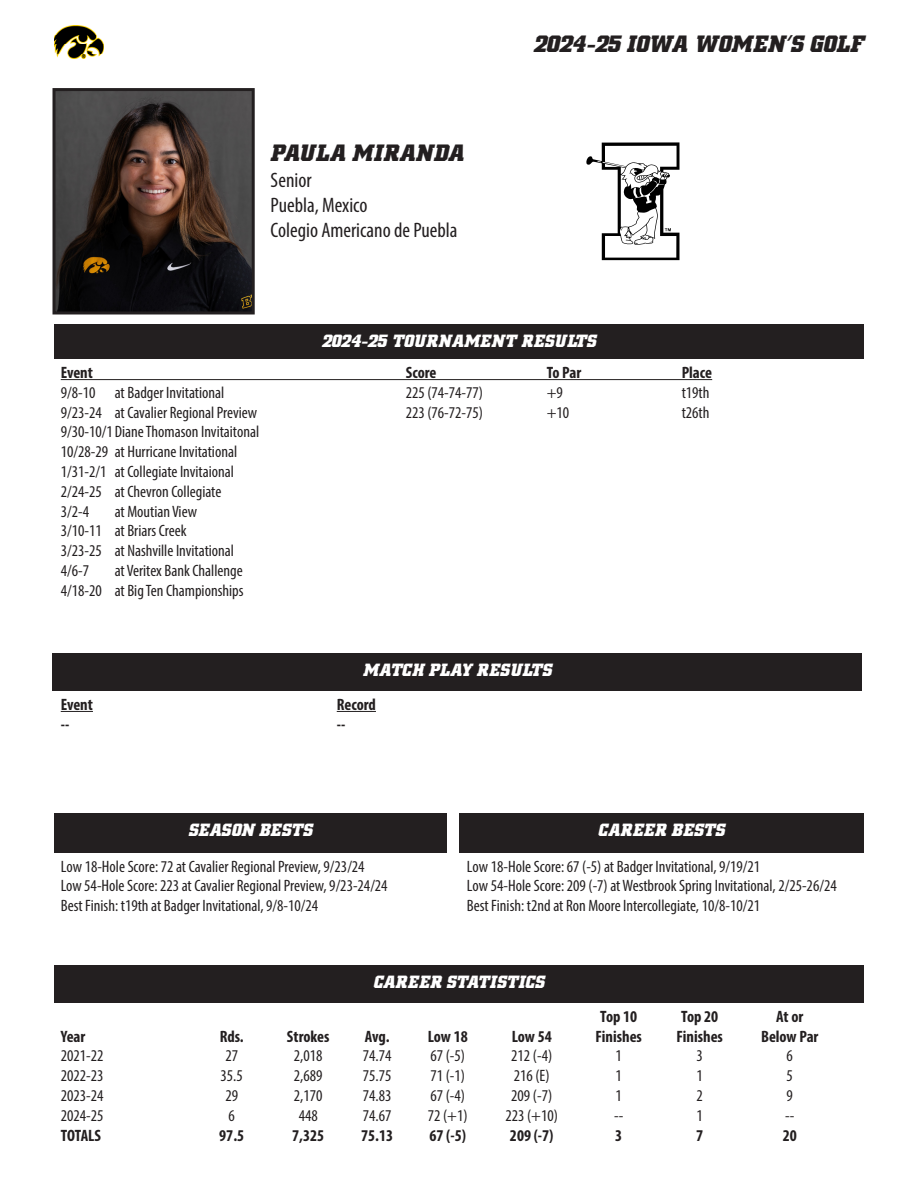
<style>
.page{position:relative;width:918px;height:1188px;background:#fff}
.page>*{position:absolute;margin:0;border:0;box-sizing:border-box;transform-origin:0 0}
.t1{font:italic 700 24px "Hawkeye";color:#231f20}
.t2{font:italic 700 24px "Hawkeye";letter-spacing:.02em;color:#231f20}
.t3{font:condensed 21px "Myriad Pro";color:#231f20}
.t4{font:italic 700 18px "Hawkeye";letter-spacing:.02em;color:#fff}
.t5{font:condensed 16.5px "Myriad Pro";color:#231f20}
.t6{font:700 condensed 16.5px "Myriad Pro";color:#231f20}
</style>
<div class="page">
<img style="left:54px;top:26px;width:50px;height:32px">
<img style="left:56px;top:92px;width:195px;height:218px">
<div style="left:52px;top:88px;width:203px;height:226px;border:3px solid #231f20"></div>
<div style="left:54px;top:813px;width:393px;height:39px;background:#231f20"></div>
<div style="left:459px;top:813px;width:405px;height:39px;background:#231f20"></div>
<div style="left:54px;top:324px;width:810px;height:35px;background:#231f20"></div>
<hr style="left:61px;top:379px;width:651px;height:1px;background:#231f20">
<div style="left:52px;top:653px;width:810px;height:38px;background:#231f20"></div>
<hr style="left:61px;top:711px;width:32px;height:1px;background:#231f20">
<hr style="left:337px;top:711px;width:39px;height:1px;background:#231f20">
<div style="left:54px;top:965px;width:810px;height:38px;background:#231f20"></div>
<svg style="left:586px;top:142px;width:94px;height:119px"></svg>
<p class="t2" style="left:271px;top:140px;width:195px">PAULA MIRANDA</p>
<p class="t3" style="left:271px;top:167px;width:42px">Senior</p>
<p class="t3" style="left:271px;top:192px;width:98px">Puebla, Mexico</p>
<p class="t3" style="left:271px;top:217px;width:188px">Colegio Americano de Puebla</p>
<h1 class="t1" style="left:534px;top:30px;width:332px">2024-25 IOWA WOMEN’S GOLF</h1>
<p class="t4" style="left:322px;top:331px;width:276px">2024-25 TOURNAMENT RESULTS</p>
<p class="t6" style="left:61px;top:362px;width:34px">Event</p>
<p class="t6" style="left:406px;top:362px;width:32px">Score</p>
<p class="t6" style="left:547px;top:362px;width:36px">To Par</p>
<p class="t6" style="left:682px;top:362px;width:32px">Place</p>
<p class="t5" style="left:61px;top:382px;width:165px">9/8-10 at Badger Invitational</p>
<p class="t5" style="left:406px;top:382px;width:79px">225 (74-74-77)</p>
<p class="t5" style="left:547px;top:382px;width:18px">+9</p>
<p class="t5" style="left:682px;top:382px;width:29px">t19th</p>
<p class="t5" style="left:61px;top:402px;width:198px">9/23-24 at Cavalier Regional Preview</p>
<p class="t5" style="left:406px;top:402px;width:79px">223 (76-72-75)</p>
<p class="t5" style="left:547px;top:402px;width:24px">+10</p>
<p class="t5" style="left:682px;top:402px;width:29px">t26th</p>
<p class="t5" style="left:61px;top:422px;width:200px">9/30-10/1 Diane Thomason Invitaitonal</p>
<p class="t5" style="left:61px;top:442px;width:178px">10/28-29 at Hurricane Invitational</p>
<p class="t5" style="left:61px;top:462px;width:175px">1/31-2/1 at Collegiate Invitaional</p>
<p class="t5" style="left:61px;top:481px;width:162px">2/24-25 at Chevron Collegiate</p>
<p class="t5" style="left:61px;top:501px;width:30px">3/2-4</p>
<p class="t5" style="left:115px;top:501px;width:84px">at Moutian View</p>
<p class="t5" style="left:61px;top:521px;width:127px">3/10-11 at Briars Creek</p>
<p class="t5" style="left:61px;top:541px;width:175px">3/23-25 at Nashville Invitational</p>
<p class="t5" style="left:61px;top:561px;width:30px">4/6-7</p>
<p class="t5" style="left:115px;top:561px;width:130px">at Veritex Bank Challenge</p>
<p class="t5" style="left:61px;top:580px;width:184px">4/18-20 at Big Ten Championships</p>
<p class="t4" style="left:363px;top:660px;width:190px">MATCH PLAY RESULTS</p>
<p class="t6" style="left:61px;top:694px;width:34px">Event</p>
<p class="t6" style="left:337px;top:694px;width:41px">Record</p>
<p class="t6" style="left:61px;top:714px;width:10px">--</p>
<p class="t6" style="left:337px;top:714px;width:10px">--</p>
<p class="t4" style="left:189px;top:820px;width:125px">SEASON BESTS</p>
<p class="t4" style="left:598px;top:820px;width:128px">CAREER BESTS</p>
<p class="t5" style="left:61px;top:856px;width:305px">Low 18-Hole Score: 72 at Cavalier Regional Preview, 9/23/24</p>
<p class="t5" style="left:61px;top:876px;width:328px">Low 54-Hole Score: 223 at Cavalier Regional Preview, 9/23-24/24</p>
<p class="t5" style="left:61px;top:896px;width:259px">Best Finish: t19th at Badger Invitational, 9/8-10/24</p>
<p class="t5" style="left:467px;top:856px;width:295px">Low 18-Hole Score: 67 (-5) at Badger Invitational, 9/19/21</p>
<p class="t5" style="left:467px;top:876px;width:371px">Low 54-Hole Score: 209 (-7) at Westbrook Spring Invitational, 2/25-26/24</p>
<p class="t5" style="left:467px;top:896px;width:295px">Best Finish: t2nd at Ron Moore Intercollegiate, 10/8-10/21</p>
<p class="t4" style="left:373px;top:972px;width:173px">CAREER STATISTICS</p>
<p class="t6" style="left:600px;top:1006px;width:38px">Top 10</p>
<p class="t6" style="left:681px;top:1006px;width:38px">Top 20</p>
<p class="t6" style="left:776px;top:1006px;width:29px">At or</p>
<p class="t6" style="left:61px;top:1026px;width:26px">Year</p>
<p class="t6" style="left:220px;top:1026px;width:26px">Rds.</p>
<p class="t6" style="left:287px;top:1026px;width:44px">Strokes</p>
<p class="t6" style="left:365px;top:1026px;width:26px">Avg.</p>
<p class="t6" style="left:428px;top:1026px;width:41px">Low 18</p>
<p class="t6" style="left:512px;top:1026px;width:41px">Low 54</p>
<p class="t6" style="left:596px;top:1026px;width:48px">Finishes</p>
<p class="t6" style="left:677px;top:1026px;width:48px">Finishes</p>
<p class="t6" style="left:761px;top:1026px;width:59px">Below Par</p>
<p class="t5" style="left:61px;top:1046px;width:44px">2021-22</p>
<p class="t5" style="left:225px;top:1046px;width:14px">27</p>
<p class="t5" style="left:294px;top:1046px;width:30px">2,018</p>
<p class="t5" style="left:363px;top:1046px;width:30px">74.74</p>
<p class="t5" style="left:430px;top:1046px;width:36px">67 (-5)</p>
<p class="t5" style="left:511px;top:1046px;width:42px">212 (-4)</p>
<p class="t5" style="left:616px;top:1046px;width:8px">1</p>
<p class="t5" style="left:697px;top:1046px;width:8px">3</p>
<p class="t5" style="left:787px;top:1046px;width:8px">6</p>
<p class="t5" style="left:61px;top:1066px;width:44px">2022-23</p>
<p class="t5" style="left:221px;top:1066px;width:24px">35.5</p>
<p class="t5" style="left:294px;top:1066px;width:30px">2,689</p>
<p class="t5" style="left:363px;top:1066px;width:30px">75.75</p>
<p class="t5" style="left:430px;top:1066px;width:36px">71 (-1)</p>
<p class="t5" style="left:514px;top:1066px;width:37px">216 (E)</p>
<p class="t5" style="left:616px;top:1066px;width:8px">1</p>
<p class="t5" style="left:697px;top:1066px;width:8px">1</p>
<p class="t5" style="left:787px;top:1066px;width:8px">5</p>
<p class="t5" style="left:61px;top:1086px;width:44px">2023-24</p>
<p class="t5" style="left:225px;top:1086px;width:14px">29</p>
<p class="t5" style="left:294px;top:1086px;width:30px">2,170</p>
<p class="t5" style="left:363px;top:1086px;width:30px">74.83</p>
<p class="t5" style="left:430px;top:1086px;width:36px">67 (-4)</p>
<p class="t5" style="left:511px;top:1086px;width:42px">209 (-7)</p>
<p class="t5" style="left:616px;top:1086px;width:8px">1</p>
<p class="t5" style="left:697px;top:1086px;width:8px">2</p>
<p class="t5" style="left:787px;top:1086px;width:8px">9</p>
<p class="t5" style="left:61px;top:1105px;width:44px">2024-25</p>
<p class="t5" style="left:229px;top:1105px;width:8px">6</p>
<p class="t5" style="left:299px;top:1105px;width:21px">448</p>
<p class="t5" style="left:363px;top:1105px;width:30px">74.67</p>
<p class="t5" style="left:428px;top:1105px;width:41px">72 (+1)</p>
<p class="t5" style="left:505px;top:1105px;width:54px">223 (+10)</p>
<p class="t5" style="left:614px;top:1105px;width:11px">--</p>
<p class="t5" style="left:697px;top:1105px;width:8px">1</p>
<p class="t5" style="left:785px;top:1105px;width:11px">--</p>
<p class="t6" style="left:61px;top:1125px;width:42px">TOTALS</p>
<p class="t6" style="left:219px;top:1125px;width:26px">97.5</p>
<p class="t6" style="left:292px;top:1125px;width:33px">7,325</p>
<p class="t6" style="left:361px;top:1125px;width:33px">75.13</p>
<p class="t6" style="left:429px;top:1125px;width:38px">67 (-5)</p>
<p class="t6" style="left:510px;top:1125px;width:45px">209 (-7)</p>
<p class="t6" style="left:615px;top:1125px;width:9px">3</p>
<p class="t6" style="left:696px;top:1125px;width:9px">7</p>
<p class="t6" style="left:783px;top:1125px;width:16px">20</p>
</div>
